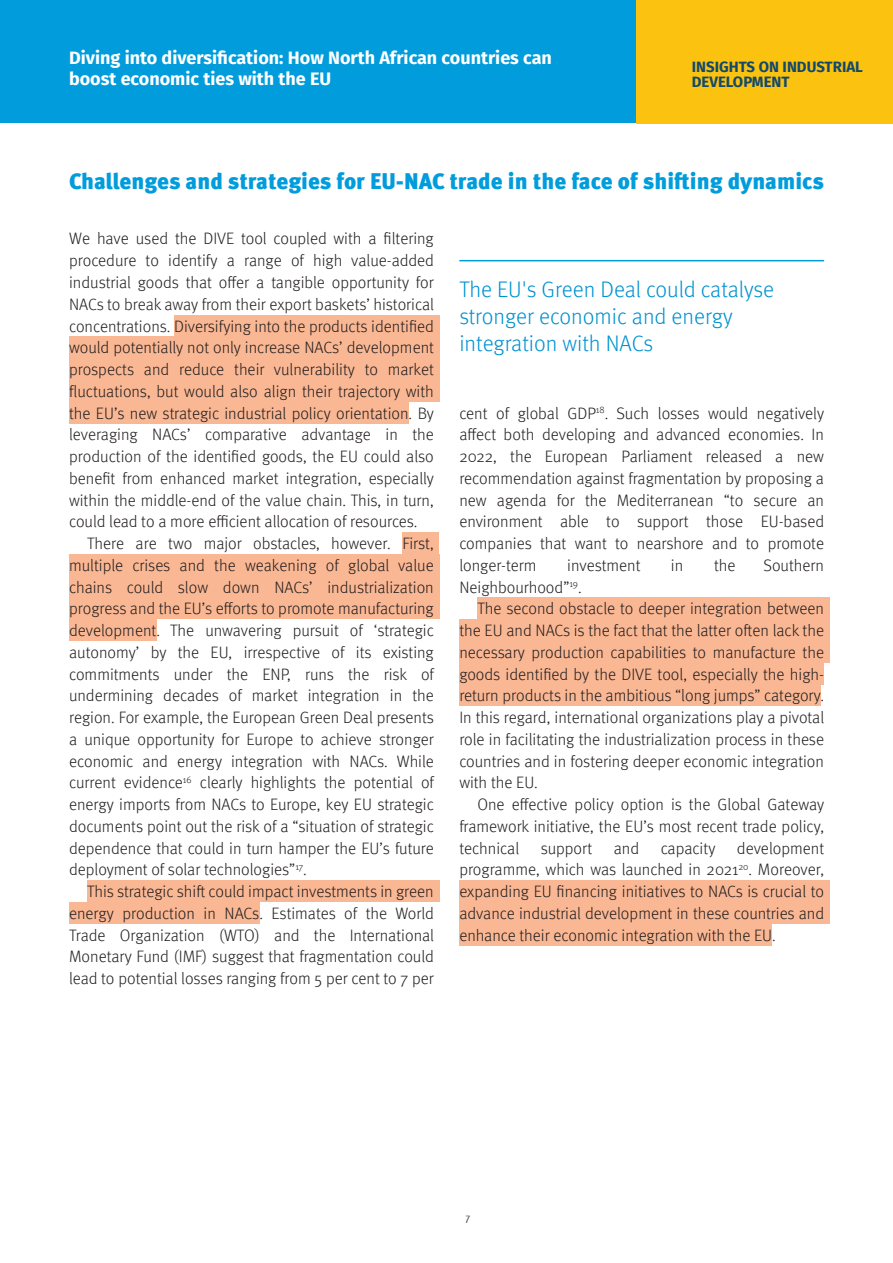
<style>
.page{position:relative;width:893px;height:1263px;background:#fff}
.page>*{position:absolute;margin:0;border:0;box-sizing:border-box;transform-origin:0 0}
.t1{font:300 22.5px/27px "Meta Pro";color:#0092d0}
.t2{font:900 22.5px "Meta Pro";color:#009cdc}
.t3{font:700 18px/21px "Fira Sans";color:#fff}
.t4{font:300 16.5px/21.8px "Meta Pro";color:#231f20;text-align:justify}
.t5{font:700 15px/15px "Fira Sans";color:#13496b}
.t6{font:condensed 10.5px "Meta Pro";color:#231f20}
</style>
<div class="page">
<div style="left:0;top:0;width:890px;height:123px;background:#009cdc"></div>
<div style="left:636px;top:0;width:257px;height:123px;background:#fbc310"></div>
<div style="left:174px;top:315px;width:265px;height:21px;background:#fab793"></div>
<div style="left:69px;top:337px;width:370px;height:21px;background:#fab793"></div>
<div style="left:69px;top:359px;width:370px;height:21px;background:#fab793"></div>
<div style="left:69px;top:380px;width:370px;height:21px;background:#fab793"></div>
<div style="left:69px;top:402px;width:340px;height:21px;background:#fab793"></div>
<div style="left:402px;top:533px;width:37px;height:21px;background:#fab793"></div>
<div style="left:69px;top:554px;width:370px;height:21px;background:#fab793"></div>
<div style="left:69px;top:576px;width:370px;height:21px;background:#fab793"></div>
<div style="left:69px;top:598px;width:370px;height:21px;background:#fab793"></div>
<div style="left:69px;top:620px;width:87px;height:21px;background:#fab793"></div>
<div style="left:87px;top:881px;width:352px;height:21px;background:#fab793"></div>
<div style="left:69px;top:902px;width:190px;height:21px;background:#fab793"></div>
<div style="left:477px;top:598px;width:353px;height:21px;background:#fab793"></div>
<div style="left:459px;top:620px;width:371px;height:21px;background:#fab793"></div>
<div style="left:459px;top:641px;width:371px;height:21px;background:#fab793"></div>
<div style="left:459px;top:663px;width:365px;height:21px;background:#fab793"></div>
<div style="left:459px;top:685px;width:361px;height:21px;background:#fab793"></div>
<div style="left:459px;top:881px;width:371px;height:21px;background:#fab793"></div>
<div style="left:459px;top:902px;width:371px;height:21px;background:#fab793"></div>
<div style="left:459px;top:924px;width:313px;height:21px;background:#fab793"></div>
<hr style="left:459px;top:260px;width:365px;height:1px;background:#009cdc">
<p class="t3" style="left:69px;top:48px;width:484px">Diving into diversification: How North African countries can boost economic ties with the EU</p>
<p class="t5" style="left:692px;top:60px;width:173px">INSIGHTS ON INDUSTRIAL<br>DEVELOPMENT</p>
<h1 class="t2" style="left:69px;top:172px;width:757px">Challenges and strategies for EU-NAC trade in the face of shifting dynamics</h1>
<p class="t4" style="left:69px;top:229px;width:366px">We have used the DIVE tool coupled with a filtering</p>
<p class="t4" style="left:69px;top:251px;width:366px">procedure to identify a range of high value-added</p>
<p class="t4" style="left:69px;top:273px;width:366px">industrial goods that offer a tangible opportunity for</p>
<p class="t4" style="left:69px;top:294px;width:366px">NACs to break away from their export baskets’ historical</p>
<p class="t4" style="left:69px;top:316px;width:366px">concentrations. Diversifying into the products identified</p>
<p class="t4" style="left:69px;top:338px;width:366px">would potentially not only increase NACs’ development</p>
<p class="t4" style="left:69px;top:360px;width:366px">prospects and reduce their vulnerability to market</p>
<p class="t4" style="left:69px;top:381px;width:366px">fluctuations, but would also align their trajectory with</p>
<p class="t4" style="left:69px;top:403px;width:366px">the EU’s new strategic industrial policy orientation. By</p>
<p class="t4" style="left:69px;top:425px;width:366px">leveraging NACs’ comparative advantage in the</p>
<p class="t4" style="left:69px;top:447px;width:366px">production of the identified goods, the EU could also</p>
<p class="t4" style="left:69px;top:468px;width:366px">benefit from enhanced market integration, especially</p>
<p class="t4" style="left:69px;top:490px;width:366px">within the middle-end of the value chain. This, in turn,</p>
<p class="t4" style="left:69px;top:512px;width:350px">could lead to a more efficient allocation of resources.</p>
<p class="t4" style="left:87px;top:534px;width:348px">There are two major obstacles, however. First,</p>
<p class="t4" style="left:69px;top:555px;width:366px">multiple crises and the weakening of global value</p>
<p class="t4" style="left:69px;top:577px;width:366px">chains could slow down NACs’ industrialization</p>
<p class="t4" style="left:69px;top:599px;width:366px">progress and the EU’s efforts to promote manufacturing</p>
<p class="t4" style="left:69px;top:621px;width:366px">development. The unwavering pursuit of ‘strategic</p>
<p class="t4" style="left:69px;top:642px;width:366px">autonomy’ by the EU, irrespective of its existing</p>
<p class="t4" style="left:69px;top:664px;width:366px">commitments under the ENP, runs the risk of</p>
<p class="t4" style="left:69px;top:686px;width:366px">undermining decades of market integration in the</p>
<p class="t4" style="left:69px;top:708px;width:366px">region. For example, the European Green Deal presents</p>
<p class="t4" style="left:69px;top:729px;width:366px">a unique opportunity for Europe to achieve stronger</p>
<p class="t4" style="left:69px;top:751px;width:366px">economic and energy integration with NACs. While</p>
<p class="t4" style="left:69px;top:773px;width:366px">current evidence<sup>16</sup> clearly highlights the potential of</p>
<p class="t4" style="left:69px;top:795px;width:366px">energy imports from NACs to Europe, key EU strategic</p>
<p class="t4" style="left:69px;top:816px;width:366px">documents point out the risk of a “situation of strategic</p>
<p class="t4" style="left:69px;top:838px;width:366px">dependence that could in turn hamper the EU’s future</p>
<p class="t4" style="left:69px;top:860px;width:239px">deployment of solar technologies”<sup>17</sup>.</p>
<p class="t4" style="left:87px;top:882px;width:348px">This strategic shift could impact investments in green</p>
<p class="t4" style="left:69px;top:903px;width:366px">energy production in NACs. Estimates of the World</p>
<p class="t4" style="left:69px;top:925px;width:366px">Trade Organization (WTO) and the International</p>
<p class="t4" style="left:69px;top:947px;width:366px">Monetary Fund (IMF) suggest that fragmentation could</p>
<p class="t4" style="left:69px;top:969px;width:366px">lead to potential losses ranging from 5 per cent to 7 per</p>
<h1 class="t1" style="left:459px;top:278px;width:316px">The EU's Green Deal could catalyse stronger economic and energy integration with NACs</h1>
<p class="t4" style="left:459px;top:403px;width:366px">cent of global GDP<sup>18</sup>. Such losses would negatively affect both developing and advanced economies. In 2022, the European Parliament released a new recommendation against fragmentation by proposing a new agenda for the Mediterranean “to secure an environment able to support those EU-based companies that want to nearshore and to promote longer-term</p>
<p class="t4" style="left:567px;top:555px;width:75px">investment</p>
<p class="t4" style="left:671px;top:555px;width:14px">in</p>
<p class="t4" style="left:714px;top:555px;width:23px">the</p>
<p class="t4" style="left:763px;top:555px;width:62px">Southern</p>
<p class="t4" style="left:459px;top:577px;width:124px">Neighbourhood”<sup>19</sup>.</p>
<p class="t4" style="left:477px;top:599px;width:348px">The second obstacle to deeper integration between</p>
<p class="t4" style="left:459px;top:621px;width:366px">the EU and NACs is the fact that the latter often lack the</p>
<p class="t4" style="left:459px;top:642px;width:366px">necessary production capabilities to manufacture the</p>
<p class="t4" style="left:459px;top:664px;width:366px">goods identified by the DIVE tool, especially the high-</p>
<p class="t4" style="left:459px;top:686px;width:366px">return products in the ambitious “long jumps” category.</p>
<p class="t4" style="left:459px;top:708px;width:366px">In this regard, international organizations play a pivotal</p>
<p class="t4" style="left:459px;top:729px;width:366px">role in facilitating the industrialization process in these</p>
<p class="t4" style="left:459px;top:751px;width:366px">countries and in fostering deeper economic integration</p>
<p class="t4" style="left:459px;top:773px;width:80px">with the EU.</p>
<p class="t4" style="left:477px;top:795px;width:348px">One effective policy option is the Global Gateway</p>
<p class="t4" style="left:459px;top:816px;width:366px">framework initiative, the EU’s most recent trade policy,</p>
<p class="t4" style="left:459px;top:838px;width:61px">technical</p>
<p class="t4" style="left:541px;top:838px;width:53px">support</p>
<p class="t4" style="left:614px;top:838px;width:27px">and</p>
<p class="t4" style="left:661px;top:838px;width:56px">capacity</p>
<p class="t4" style="left:459px;top:838px;width:366px;text-indent:278px">development programme, which was launched in 2021<sup>20</sup>. Moreover, expanding EU financing initiatives to NACs is crucial to advance industrial development in these countries and enhance their economic integration with the EU.</p>
<p class="t6" style="left:465px;top:1213px;width:6px">7</p>
</div>
